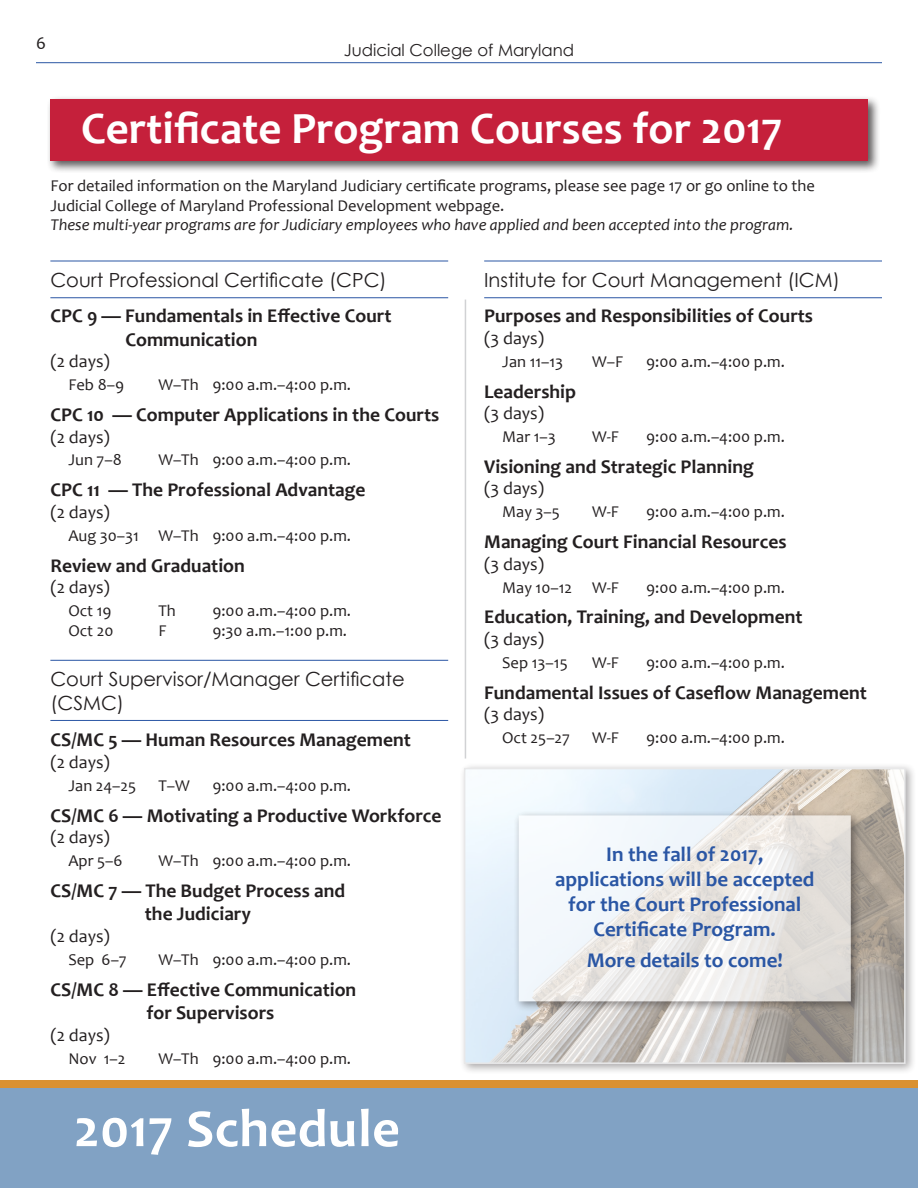
<style>
.page{position:relative;width:918px;height:1188px;background:#fff}
.page>*{position:absolute;margin:0;border:0;box-sizing:border-box;transform-origin:0 0}
.Text{font:700 54px "Candara";letter-spacing:.01em;color:#fff}
.Heading_Month{font:700 45px "Candara";color:#fff}
.Text-2{font:700 21px/25.2px "Candara";color:#2a56a4;text-align:center}
.Class_Name_in_Listin{font:700 19.5px/23.4px "Candara";color:#231f20}
.Certificate_Title{font:19.5px/23.4px "Century Gothic";color:#231f20}
.Length_of_Course{font:18px "Candara";color:#231f20}
.Day_Time{font:16.5px "Candara";color:#231f20}
.Text-3{font:16.5px/19.8px "Candara";color:#231f20}
.t1{font:16.5px "Century Gothic";color:#231f20}
.s1{font-style:italic}
</style>
<div class="page">
<hr style="left:36px;top:62px;width:846px;height:1px;background:#2a56a4">
<hr style="left:50px;top:261px;width:398px;height:1px;background:#2a56a4">
<hr style="left:50px;top:297px;width:398px;height:1px;background:#2a56a4">
<hr style="left:50px;top:660px;width:398px;height:1px;background:#2a56a4">
<hr style="left:50px;top:720px;width:398px;height:1px;background:#2a56a4">
<hr style="left:484px;top:261px;width:398px;height:1px;background:#2a56a4">
<hr style="left:484px;top:297px;width:398px;height:1px;background:#2a56a4">
<div style="left:0;top:1085px;width:918px;height:103px;background:#81a2c4"></div>
<div style="left:0;top:1080px;width:918px;height:8px;background:#da9131"></div>
<div style="left:47px;top:96px;width:833px;height:77px;background:#231f20;opacity:.75"></div>
<div style="left:50px;top:99px;width:818px;height:61px;background:#c5203b"></div>
<hr style="left:465px;top:300px;width:1px;height:459px;background:#d1d2d4">
<div style="left:459px;top:763px;width:458px;height:312px;background:#231f20;opacity:.75"></div>
<img style="left:467px;top:771px;width:436px;height:290px">
<div style="left:464px;top:768px;width:442px;height:296px;border:2px solid #d1d2d4"></div>
<div style="left:513px;top:810px;width:349px;height:203px;background:#231f20;opacity:.75"></div>
<svg style="left:519px;top:815px;width:332px;height:186px"></svg>
<p class="Length_of_Course" style="left:36px;top:32px;width:11px">6</p>
<p class="t1" style="left:344px;top:38px;width:232px">Judicial College of Maryland</p>
<p class="Heading_Month" style="left:81px;top:100px;width:703px">Certificate Program Courses for 2017</p>
<p class="Text-3" style="left:50px;top:175px;width:766px">For detailed information on the Maryland Judiciary certificate programs, please see page 17 or go online to the<br>Judicial College of Maryland Professional Development webpage.<br><span class="s1">These multi-year programs are for Judiciary employees who have applied and been accepted into the program.</span></p>
<p class="Certificate_Title" style="left:50px;top:268px;width:338px">Court Professional Certificate (CPC)</p>
<p class="Class_Name_in_Listin" style="left:125px;top:304px;width:268px;text-indent:-75px">CPC 9 — Fundamentals in Effective Court<br>Communication</p>
<p class="Length_of_Course" style="left:50px;top:350px;width:61px">(2 days)</p>
<p class="Day_Time" style="left:68px;top:374px;width:57px">Feb 8–9</p>
<p class="Day_Time" style="left:158px;top:374px;width:194px">W–Th 9:00 a.m.–4:00 p.m.</p>
<p class="Class_Name_in_Listin" style="left:50px;top:403px;width:390px">CPC 10 — Computer Applications in the Courts</p>
<p class="Length_of_Course" style="left:50px;top:425px;width:61px">(2 days)</p>
<p class="Day_Time" style="left:68px;top:450px;width:55px">Jun 7–8</p>
<p class="Day_Time" style="left:158px;top:450px;width:194px">W–Th 9:00 a.m.–4:00 p.m.</p>
<p class="Class_Name_in_Listin" style="left:50px;top:478px;width:317px">CPC 11 — The Professional Advantage</p>
<p class="Length_of_Course" style="left:50px;top:501px;width:61px">(2 days)</p>
<p class="Day_Time" style="left:68px;top:525px;width:284px">Aug 30–31 W–Th 9:00 a.m.–4:00 p.m.</p>
<p class="Class_Name_in_Listin" style="left:50px;top:553px;width:196px">Review and Graduation</p>
<p class="Length_of_Course" style="left:50px;top:576px;width:61px">(2 days)</p>
<p class="Day_Time" style="left:68px;top:600px;width:45px">Oct 19</p>
<p class="Day_Time" style="left:158px;top:600px;width:19px">Th</p>
<p class="Day_Time" style="left:212px;top:600px;width:140px">9:00 a.m.–4:00 p.m.</p>
<p class="Day_Time" style="left:68px;top:620px;width:47px">Oct 20</p>
<p class="Day_Time" style="left:158px;top:620px;width:10px">F</p>
<p class="Day_Time" style="left:212px;top:620px;width:136px">9:30 a.m.–1:00 p.m.</p>
<p class="Certificate_Title" style="left:50px;top:667px;width:356px">Court Supervisor/Manager Certificate (CSMC)</p>
<p class="Class_Name_in_Listin" style="left:50px;top:728px;width:362px">CS/MC 5 — Human Resources Management</p>
<p class="Length_of_Course" style="left:50px;top:751px;width:61px">(2 days)</p>
<p class="Day_Time" style="left:68px;top:775px;width:69px">Jan 24–25</p>
<p class="Day_Time" style="left:158px;top:775px;width:33px">T–W</p>
<p class="Day_Time" style="left:212px;top:775px;width:140px">9:00 a.m.–4:00 p.m.</p>
<p class="Class_Name_in_Listin" style="left:50px;top:804px;width:393px">CS/MC 6 — Motivating a Productive Workforce</p>
<p class="Length_of_Course" style="left:50px;top:826px;width:61px">(2 days)</p>
<p class="Day_Time" style="left:68px;top:850px;width:56px">Apr 5–6</p>
<p class="Day_Time" style="left:158px;top:850px;width:194px">W–Th 9:00 a.m.–4:00 p.m.</p>
<p class="Class_Name_in_Listin" style="left:50px;top:879px;width:296px;text-align:center">CS/MC 7 — The Budget Process and the Judiciary</p>
<p class="Length_of_Course" style="left:50px;top:925px;width:61px">(2 days)</p>
<p class="Day_Time" style="left:68px;top:949px;width:60px">Sep 6–7</p>
<p class="Day_Time" style="left:158px;top:949px;width:194px">W–Th 9:00 a.m.–4:00 p.m.</p>
<p class="Class_Name_in_Listin" style="left:146px;top:978px;width:211px;text-indent:-96px">CS/MC 8 — Effective Communication for Supervisors</p>
<p class="Length_of_Course" style="left:50px;top:1024px;width:61px">(2 days)</p>
<p class="Day_Time" style="left:68px;top:1048px;width:59px">Nov 1–2</p>
<p class="Day_Time" style="left:158px;top:1048px;width:194px">W–Th 9:00 a.m.–4:00 p.m.</p>
<p class="Text" style="left:74px;top:1095px;width:328px">2017 Schedule</p>
<p class="Certificate_Title" style="left:484px;top:268px;width:357px">Institute for Court Management (ICM)</p>
<p class="Class_Name_in_Listin" style="left:484px;top:304px;width:330px">Purposes and Responsibilities of Courts</p>
<p class="Length_of_Course" style="left:484px;top:327px;width:62px">(3 days)</p>
<p class="Day_Time" style="left:502px;top:351px;width:63px">Jan 11–13</p>
<p class="Day_Time" style="left:592px;top:351px;width:32px">W–F</p>
<p class="Day_Time" style="left:646px;top:351px;width:140px">9:00 a.m.–4:00 p.m.</p>
<p class="Class_Name_in_Listin" style="left:484px;top:379px;width:93px">Leadership</p>
<p class="Length_of_Course" style="left:484px;top:402px;width:62px">(3 days)</p>
<p class="Day_Time" style="left:502px;top:426px;width:55px">Mar 1–3</p>
<p class="Day_Time" style="left:592px;top:426px;width:28px">W-F</p>
<p class="Day_Time" style="left:646px;top:426px;width:140px">9:00 a.m.–4:00 p.m.</p>
<p class="Class_Name_in_Listin" style="left:484px;top:455px;width:271px">Visioning and Strategic Planning</p>
<p class="Length_of_Course" style="left:484px;top:477px;width:62px">(3 days)</p>
<p class="Day_Time" style="left:502px;top:502px;width:59px">May 3–5</p>
<p class="Day_Time" style="left:592px;top:502px;width:28px">W-F</p>
<p class="Day_Time" style="left:646px;top:502px;width:140px">9:00 a.m.–4:00 p.m.</p>
<p class="Class_Name_in_Listin" style="left:484px;top:530px;width:304px">Managing Court Financial Resources</p>
<p class="Length_of_Course" style="left:484px;top:553px;width:62px">(3 days)</p>
<p class="Day_Time" style="left:502px;top:577px;width:118px">May 10–12 W-F</p>
<p class="Day_Time" style="left:646px;top:577px;width:140px">9:00 a.m.–4:00 p.m.</p>
<p class="Class_Name_in_Listin" style="left:484px;top:605px;width:320px">Education, Training, and Development</p>
<p class="Length_of_Course" style="left:484px;top:628px;width:62px">(3 days)</p>
<p class="Day_Time" style="left:502px;top:652px;width:67px">Sep 13–15</p>
<p class="Day_Time" style="left:592px;top:652px;width:28px">W-F</p>
<p class="Day_Time" style="left:646px;top:652px;width:140px">9:00 a.m.–4:00 p.m.</p>
<p class="Class_Name_in_Listin" style="left:484px;top:681px;width:384px">Fundamental Issues of Caseflow Management</p>
<p class="Length_of_Course" style="left:484px;top:703px;width:62px">(3 days)</p>
<p class="Day_Time" style="left:502px;top:727px;width:69px">Oct 25–27</p>
<p class="Day_Time" style="left:592px;top:727px;width:28px">W-F</p>
<p class="Day_Time" style="left:646px;top:727px;width:140px">9:00 a.m.–4:00 p.m.</p>
<p class="Text-2" style="left:555px;top:841px;width:261px">In the fall of 2017, applications will be accepted for the Court Professional<br>Certificate Program.</p>
<p class="Text-2" style="left:587px;top:948px;width:198px">More details to come!</p>
</div>
